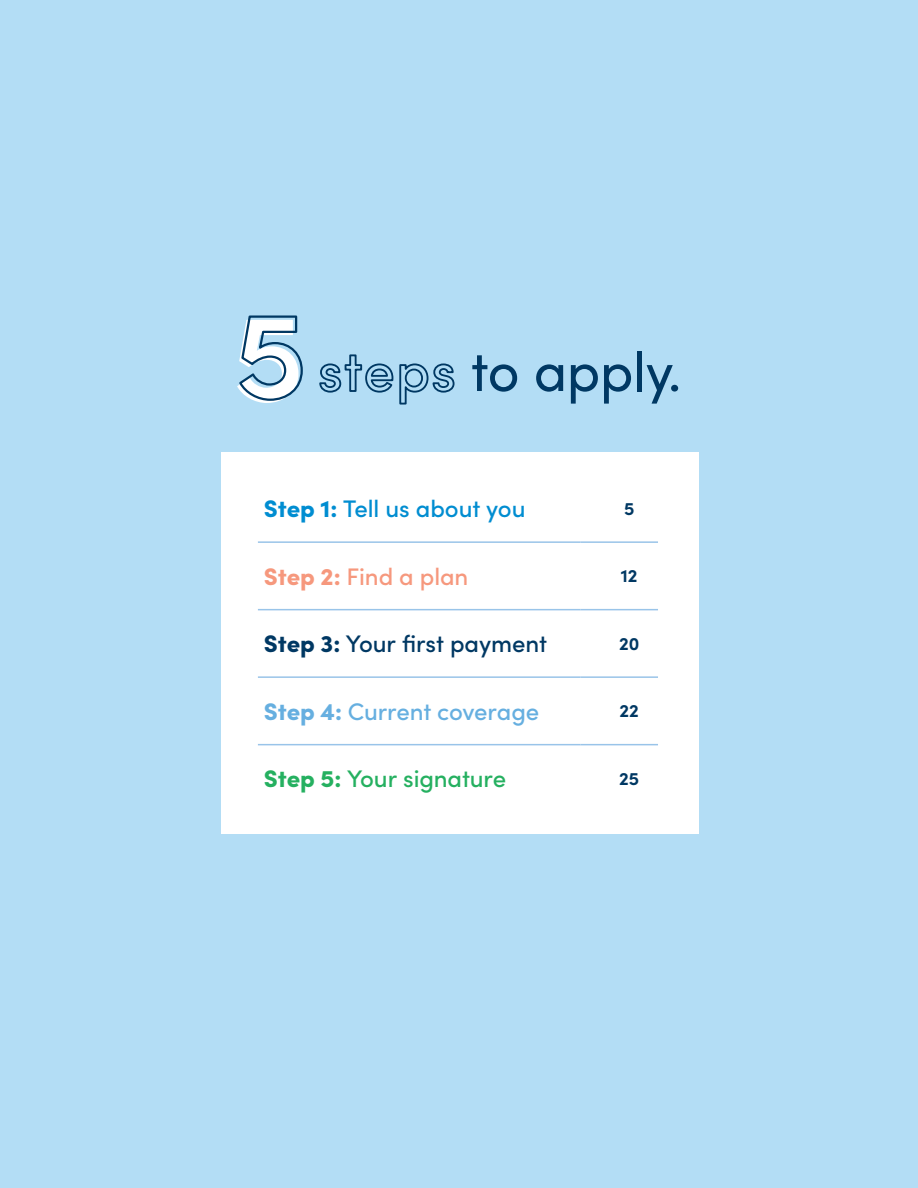
<style>
.page{position:relative;width:918px;height:1188px;background:#b3ddf5}
.page>*{position:absolute;margin:0;border:0;box-sizing:border-box;transform-origin:0 0}
.headline-divider{font:55.5px "Sofia Pro";letter-spacing:-.01em;color:#003863}
.t1{font:500 24px "Sofia Pro";color:#003863}
.t2{font:500 24px "Sofia Pro";letter-spacing:-.01em;color:#66afe0}
.t3{font:500 24px "Sofia Pro";letter-spacing:-.005em;color:#008dd1}
.t4{font:500 24px "Sofia Pro";letter-spacing:-.005em;color:#25b060}
.t5{font:500 24px "Sofia Pro";letter-spacing:-.005em;color:#f6987d}
.t6{font:700 18px "Sofia Pro";color:#003863}
.s1{font-weight:500}
.s2{font-weight:900}
</style>
<div class="page">
<div style="left:221px;top:453px;width:477px;height:381px;background:#fff"></div>
<svg style="left:237px;top:315px;width:66px;height:88px"></svg>
<hr style="left:258px;top:541px;width:322px;height:2px;background:#99c4e9">
<hr style="left:580px;top:541px;width:78px;height:2px;background:#99c4e9">
<hr style="left:258px;top:609px;width:322px;height:1px;background:#99c4e9">
<hr style="left:580px;top:609px;width:78px;height:1px;background:#99c4e9">
<hr style="left:258px;top:676px;width:322px;height:2px;background:#99c4e9">
<hr style="left:580px;top:676px;width:78px;height:2px;background:#99c4e9">
<hr style="left:258px;top:744px;width:322px;height:1px;background:#99c4e9">
<hr style="left:580px;top:744px;width:78px;height:1px;background:#99c4e9">
<p class="headline-divider" style="left:318px;top:331px;width:365px"><span class="s1">steps</span> to apply.</p>
<p class="t3" style="left:264px;top:491px;width:263px"><span class="s2">Step 1:</span> Tell us about you</p>
<p class="t6" style="left:624px;top:495px;width:12px">5</p>
<p class="t5" style="left:264px;top:558px;width:206px"><span class="s2">Step 2:</span> Find a plan</p>
<p class="t6" style="left:621px;top:562px;width:18px">12</p>
<p class="t1" style="left:264px;top:626px;width:285px"><span class="s2">Step 3:</span> Your first payment</p>
<p class="t6" style="left:619px;top:630px;width:22px">20</p>
<p class="t2" style="left:264px;top:693px;width:277px"><span class="s2">Step 4:</span> Current coverage</p>
<p class="t6" style="left:620px;top:697px;width:21px">22</p>
<p class="t4" style="left:264px;top:761px;width:244px"><span class="s2">Step 5:</span> Your signature</p>
<p class="t6" style="left:619px;top:765px;width:22px">25</p>
</div>
